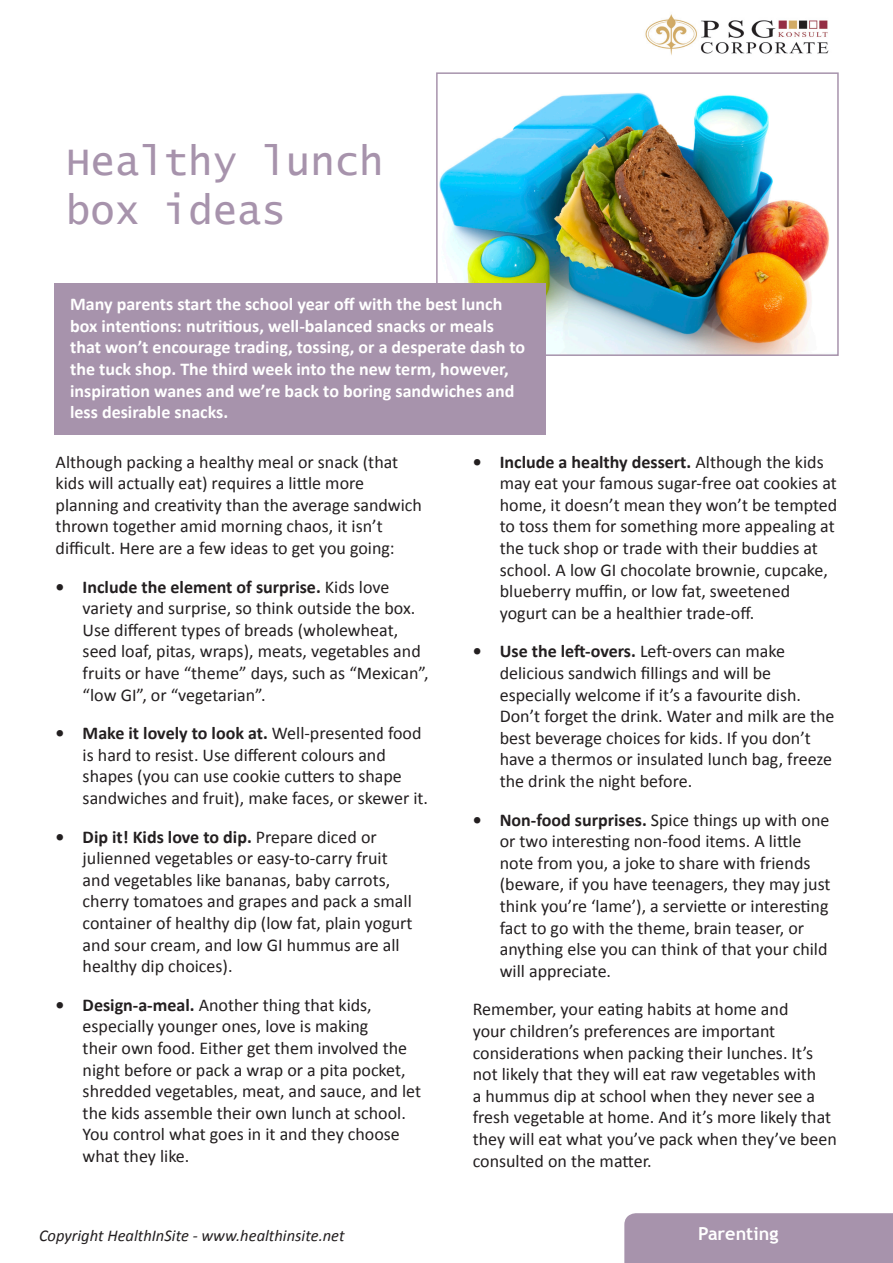
<style>
.page{position:relative;width:893px;height:1263px;background:#fff}
.page>*{position:absolute;margin:0;border:0;box-sizing:border-box;transform-origin:0 0}
.Headline{font:40.5px/48.6px "Lucida Console";color:#a793ac}
.t1{font:18px/21.6px "Calibri";color:#231f20}
.Intro{font:700 18px/21.6px "Calibri";color:#fff}
.Text_in_boxes{font:700 18px "Trebuchet MS";color:#fff}
.t2{font:italic 16.5px "Calibri";color:#231f20}
.s1{font-weight:700}
</style>
<div class="page">
<div style="left:624px;top:1213px;width:269px;height:50px;background:#a793ac"></div>
<img style="left:439px;top:92px;width:391px;height:261px">
<div style="left:436px;top:72px;width:403px;height:284px;border:2px solid #a793ac"></div>
<div style="left:54px;top:284px;width:491px;height:151px;background:#a793ac"></div>
<img style="left:645px;top:14px;width:184px;height:41px">
<p class="Headline" style="left:66px;top:139px;width:319px">Healthy lunch box ideas</p>
<p class="Intro" style="left:70px;top:293px;width:457px">Many parents start the school year off with the best lunch box intentions: nutritious, well-balanced snacks or meals that won’t encourage trading, tossing, or a desperate dash to the tuck shop. The third week into the new term, however, inspiration wanes and we’re back to boring sandwiches and less desirable snacks.</p>
<p class="t1" style="left:56px;top:450px;width:368px">Although packing a healthy meal or snack (that kids will actually eat) requires a little more planning and creativity than the average sandwich thrown together amid morning chaos, it isn’t difficult. Here are a few ideas to get you going:</p>
<p class="t1" style="left:83px;top:575px;width:348px;text-indent:-27px"><span class="s1">• Include the element of surprise.</span> Kids love variety and surprise, so think outside the box.<br>Use different types of breads (wholewheat, seed loaf, pitas, wraps), meats, vegetables and fruits or have “theme” days, such as “Mexican”, “low GI”, or “vegetarian”.</p>
<p class="t1" style="left:83px;top:721px;width:347px;text-indent:-27px"><span class="s1">• Make it lovely to look at.</span> Well-presented food is hard to resist. Use different colours and shapes (you can use cookie cutters to shape sandwiches and fruit), make faces, or skewer it.</p>
<p class="t1" style="left:83px;top:825px;width:331px;text-indent:-27px"><span class="s1">• Dip it! Kids love to dip.</span> Prepare diced or julienned vegetables or easy-to-carry fruit and vegetables like bananas, baby carrots, cherry tomatoes and grapes and pack a small container of healthy dip (low fat, plain yogurt and sour cream, and low GI hummus are all healthy dip choices).</p>
<p class="t1" style="left:83px;top:993px;width:340px;text-indent:-27px"><span class="s1">• Design-a-meal.</span> Another thing that kids, especially younger ones, love is making<br>their own food. Either get them involved the night before or pack a wrap or a pita pocket, shredded vegetables, meat, and sauce, and let the kids assemble their own lunch at school.<br>You control what goes in it and they choose what they like.</p>
<p class="t1" style="left:500px;top:450px;width:339px;text-indent:-27px"><span class="s1">• Include a healthy dessert.</span> Although the kids may eat your famous sugar-free oat cookies at home, it doesn’t mean they won’t be tempted to toss them for something more appealing at the tuck shop or trade with their buddies at school. A low GI chocolate brownie, cupcake, blueberry muffin, or low fat, sweetened yogurt can be a healthier trade-off.</p>
<p class="t1" style="left:500px;top:640px;width:336px;text-indent:-27px"><span class="s1">• Use the left-overs.</span> Left-overs can make delicious sandwich fillings and will be especially welcome if it’s a favourite dish.<br>Don’t forget the drink. Water and milk are the best beverage choices for kids. If you don’t have a thermos or insulated lunch bag, freeze the drink the night before.</p>
<p class="t1" style="left:500px;top:808px;width:332px;text-indent:-27px"><span class="s1">• Non-food surprises.</span> Spice things up with one or two interesting non-food items. A little note from you, a joke to share with friends (beware, if you have teenagers, they may just think you’re ‘lame’), a serviette or interesting fact to go with the theme, brain teaser, or anything else you can think of that your child will appreciate.</p>
<p class="t1" style="left:473px;top:998px;width:366px">Remember, your eating habits at home and<br>your children’s preferences are important considerations when packing their lunches. It’s not likely that they will eat raw vegetables with<br>a hummus dip at school when they never see a fresh vegetable at home. And it’s more likely that they will eat what you’ve pack when they’ve been consulted on the matter.</p>
<p class="t2" style="left:39px;top:1226px;width:307px">Copyright HealthInSite - www.healthinsite.net</p>
<p class="Text_in_boxes" style="left:698px;top:1222px;width:82px">Parenting</p>
</div>
